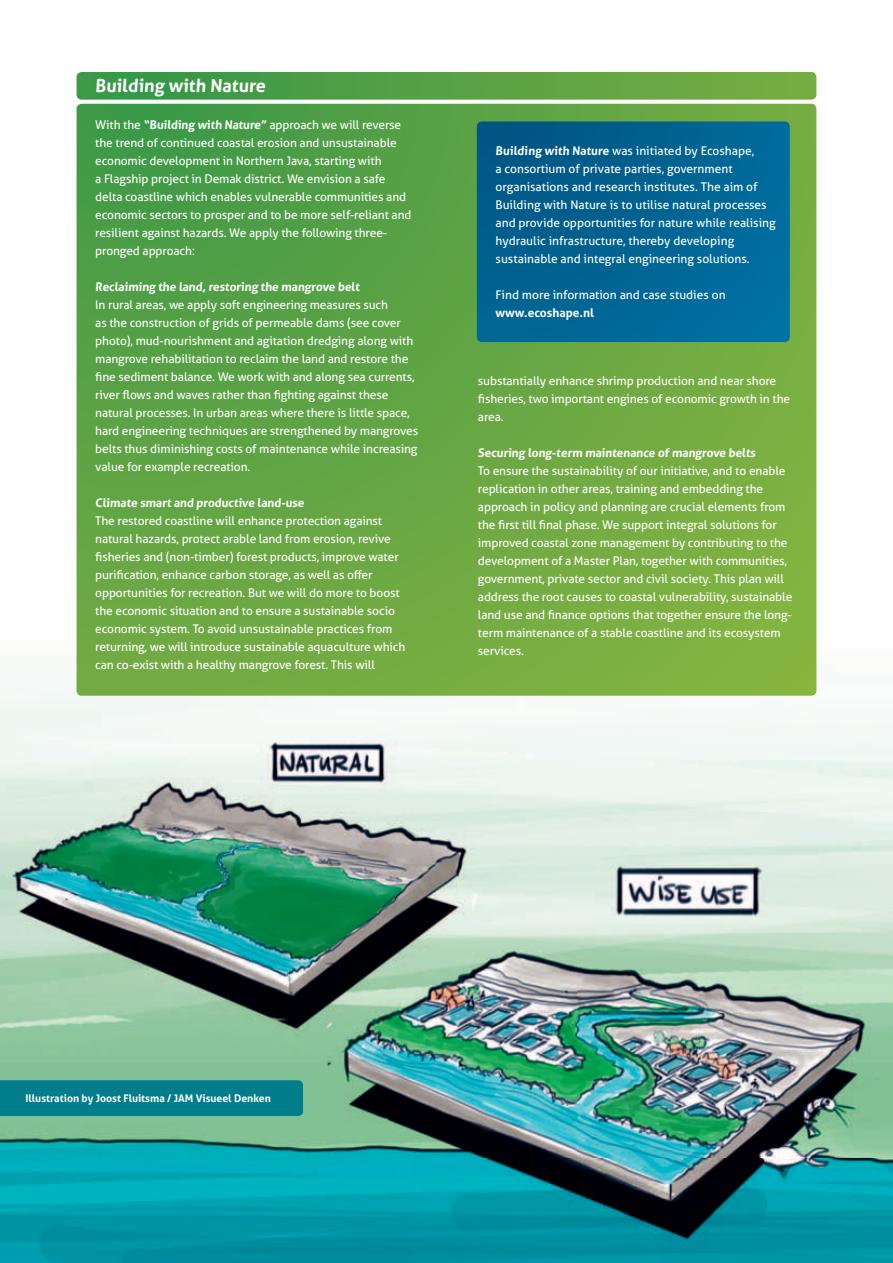
<style>
.page{position:relative;width:893px;height:1263px;background:#fff}
.page>*{position:absolute;margin:0;border:0;box-sizing:border-box;transform-origin:0 0}
.t1{font:700 18px "Aller";color:#fff}
.t2{font:12px/18px "Aller";letter-spacing:-.01em;color:#fff}
.t3{font:700 12px "Aller";color:#fff}
.t4{font:700 10.5px "Aller";color:#fff}
.s1{font-weight:700}
</style>
<div class="page">
<img style="left:0;top:640px;width:893px;height:623px">
<svg style="left:77px;top:72px;width:739px;height:28px;background:#58a247"></svg>
<svg style="left:77px;top:104px;width:739px;height:592px;background:#66a743"></svg>
<svg style="left:477px;top:121px;width:313px;height:221px;background:#006493"></svg>
<svg style="left:877px;top:640px;width:16px;height:251px"></svg>
<div style="left:0;top:1080px;width:303px;height:36px;background:#007d8a"></div>
<h1 class="t1" style="left:95px;top:75px;width:174px">Building with Nature</h1>
<p class="t2" style="left:95px;top:116px;width:318px">With the <span class="s1">“Building with Nature”</span> approach we will reverse the trend of continued coastal erosion and unsustainable economic development in Northern Java, starting with<br>a Flagship project in Demak district. We envision a safe delta coastline which enables vulnerable communities and economic sectors to prosper and to be more self-reliant and resilient against hazards. We apply the following three&shy;pronged approach:</p>
<p class="t3" style="left:95px;top:279px;width:267px">Reclaiming the land, restoring the mangrove belt</p>
<p class="t2" style="left:95px;top:296px;width:324px">In rural areas, we apply soft engineering measures such<br>as the construction of grids of permeable dams (see cover photo), mud-nourishment and agitation dredging along with mangrove rehabilitation to reclaim the land and restore the fine sediment balance. We work with and along sea currents, river flows and waves rather than fighting against these natural processes. In urban areas where there is little space, hard engineering techniques are strengthened by mangroves belts thus diminishing costs of maintenance while increasing value for example recreation.</p>
<p class="t3" style="left:95px;top:495px;width:211px">Climate smart and productive land-use</p>
<p class="t2" style="left:95px;top:512px;width:312px">The restored coastline will enhance protection against natural hazards, protect arable land from erosion, revive fisheries and (non-timber) forest products, improve water purification, enhance carbon storage, as well as offer opportunities for recreation. But we will do more to boost the economic situation and to ensure a sustainable socio economic system. To avoid unsustainable practices from returning, we will introduce sustainable aquaculture which can co-exist with a healthy mangrove forest. This will</p>
<p class="t2" style="left:496px;top:142px;width:282px"><span class="s1">Building with Nature</span> was initiated by Ecoshape,<br>a consortium of private parties, government organisations and research institutes. The aim of Building with Nature is to utilise natural processes and provide opportunities for nature while realising hydraulic infrastructure, thereby developing sustainable and integral engineering solutions.</p>
<p class="t2" style="left:496px;top:286px;width:232px">Find more information and case studies on</p>
<p class="t3" style="left:496px;top:305px;width:100px">www.ecoshape.nl</p>
<p class="t2" style="left:478px;top:372px;width:314px">substantially enhance shrimp production and near shore fisheries, two important engines of economic growth in the area.</p>
<p class="t3" style="left:478px;top:445px;width:280px">Securing long-term maintenance of mangrove belts</p>
<p class="t2" style="left:478px;top:462px;width:316px">To ensure the sustainability of our initiative, and to enable replication in other areas, training and embedding the approach in policy and planning are crucial elements from the first till final phase. We support integral solutions for improved coastal zone management by contributing to the development of a Master Plan, together with communities, government, private sector and civil society. This plan will address the root causes to coastal vulnerability, sustainable land use and finance options that together ensure the long&shy;term maintenance of a stable coastline and its ecosystem services.</p>
<p class="t4" style="left:26px;top:1092px;width:247px">Illustration by Joost Fluitsma / JAM Visueel Denken</p>
</div>
